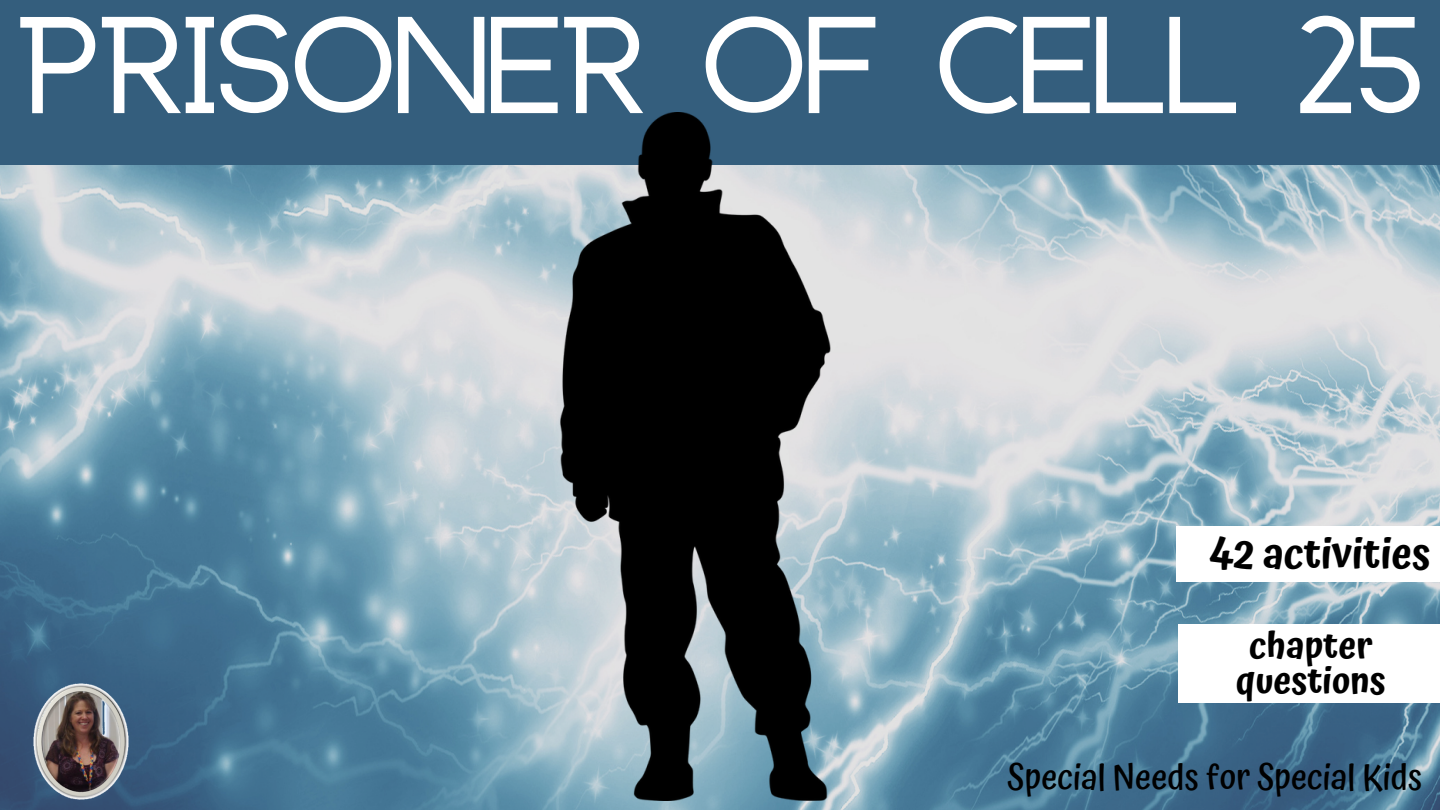
<style>
.page{position:relative;width:1440px;height:810px;background:#fff}
.page>*{position:absolute;margin:0;border:0;box-sizing:border-box;transform-origin:0 0}
.t1{font:700 110px "Anchorage";color:#fff}
.t2{font:600 41.38px "Atma";color:#000}
.t3{font:600 36px/34.2px "Atma";color:#000;text-align:center}
.t4{font:500 35px "Atma";color:#000}
</style>
<div class="page">
<img style="left:0;top:164px;width:1440px;height:646px">
<img style="left:32px;top:682px;width:98px;height:118px">
<div style="left:0;top:0;width:1440px;height:164px;background:#345e7d"></div>
<div style="left:1177px;top:526px;width:263px;height:56px;background:#fff"></div>
<div style="left:1178px;top:624px;width:262px;height:79px;background:#fff"></div>
<img style="left:523px;top:113px;width:344px;height:688px">
<p class="t1" style="left:17px;top:17px;width:1407px">PRISONER OF CELL 25</p>
<p class="t2" style="left:1210px;top:530px;width:223px">42 activities</p>
<p class="t3" style="left:1236px;top:629px;width:152px">chapter questions</p>
<p class="t4" style="left:1007px;top:757px;width:416px">Special Needs for Special Kids</p>
</div>
